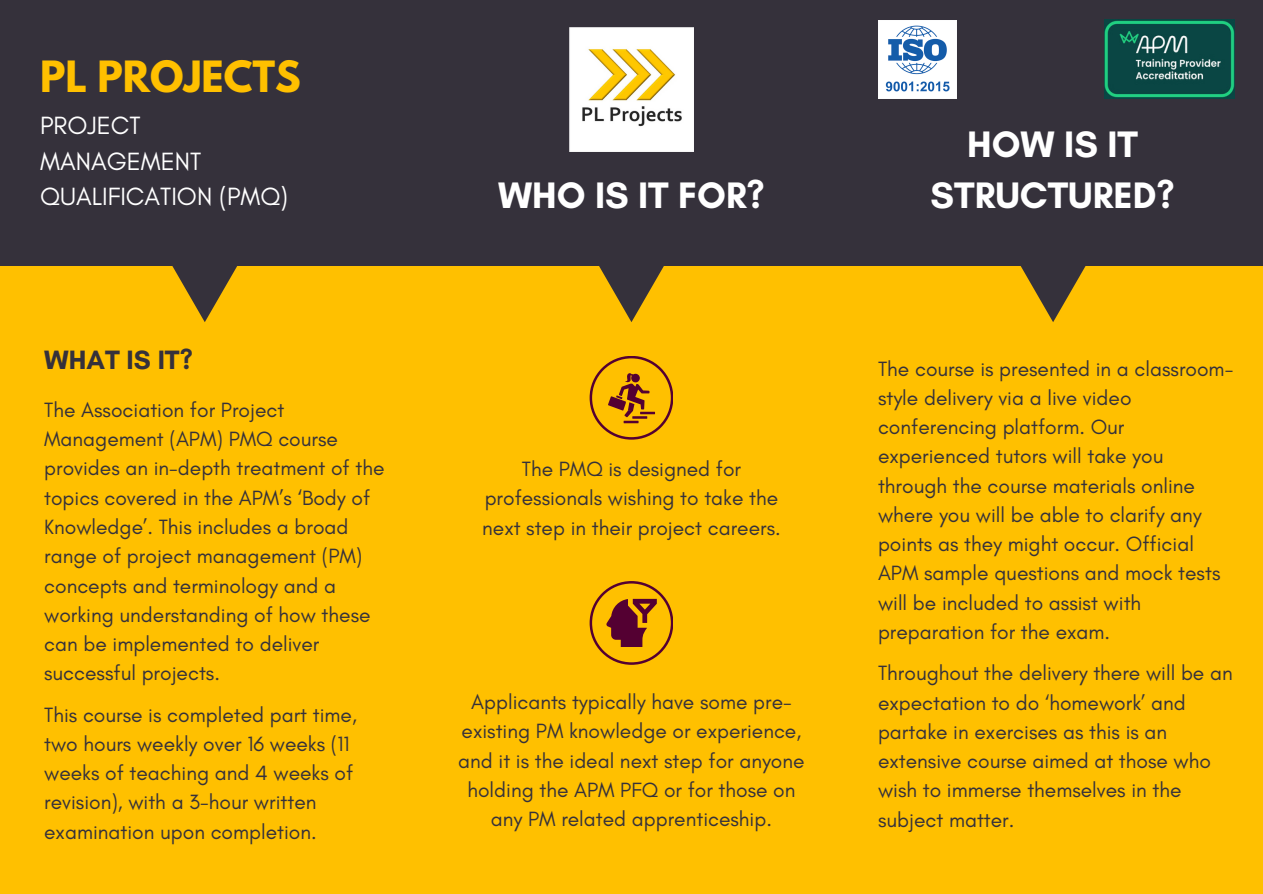
<style>
.page{position:relative;width:1263px;height:894px;background:#fff}
.page>*{position:absolute;margin:0;border:0;box-sizing:border-box;transform-origin:0 0}
.t1{font:700 38.1px "League Spartan";color:#ffc000}
.t2{font:700 37.5px/51.8px "Glacial Indifference";color:#fff;text-align:center}
.t3{font:700 27px "Glacial Indifference";color:#35313b}
.t4{font:25.35px/35.5px "Glacial Indifference";color:#fff}
.t5{font:21px/29.2px "Glacial Indifference";color:#35313b}
</style>
<div class="page">
<div style="left:0;top:0;width:1263px;height:893px;background:#ffc000"></div>
<div style="left:0;top:0;width:1263px;height:266px;background:#35313b"></div>
<svg style="left:172px;top:266px;width:65px;height:56px"></svg>
<svg style="left:569px;top:136px;width:125px;height:186px"></svg>
<svg style="left:1020px;top:266px;width:66px;height:56px"></svg>
<svg style="left:590px;top:356px;width:83px;height:83px"></svg>
<svg style="left:590px;top:581px;width:83px;height:83px"></svg>
<img style="left:570px;top:27px;width:123px;height:124px">
<img style="left:1105px;top:20px;width:129px;height:78px">
<img style="left:878px;top:20px;width:79px;height:79px">
<h2 class="t1" style="left:40px;top:57px;width:262px">PL PROJECTS</h2>
<h2 class="t4" style="left:40px;top:107px;width:249px">PROJECT<br>MANAGEMENT<br>QUALIFICATION (PMQ)</h2>
<h3 class="t3" style="left:44px;top:343px;width:150px">WHAT IS IT?</h3>
<p class="t5" style="left:44px;top:395px;width:342px">The Association for Project<br>Management (APM) PMQ course provides an in-depth treatment of the topics covered in the APM’s ‘Body of<br>Knowledge’. This includes a broad range of project management (PM) concepts and terminology and a working understanding of how these can be implemented to deliver successful projects.</p>
<h1 class="t5" style="left:44px;top:699px;width:314px">This course is completed part time, two hours weekly over 16 weeks (11 weeks of teaching and 4 weeks of revision), with a 3-hour written examination upon completion.</h1>
<p class="t2" style="left:498px;top:169px;width:268px">WHO IS IT FOR?</p>
<p class="t5" style="left:482px;top:454px;width:300px;text-align:center">The PMQ is designed for professionals wishing to take the next step in their project careers.</p>
<h1 class="t5" style="left:458px;top:687px;width:348px;text-align:center">Applicants typically have some pre&shy;existing PM knowledge or experience, and it is the ideal next step for anyone holding the APM PFQ or for those on any PM related apprenticeship.</h1>
<p class="t2" style="left:931px;top:118px;width:246px">HOW IS IT<br>STRUCTURED?</p>
<p class="t5" style="left:878px;top:353px;width:357px">The course is presented in a classroom&shy;style delivery via a live video conferencing platform. Our experienced tutors will take you through the course materials online where you will be able to clarify any points as they might occur. Official APM sample questions and mock tests will be included to assist with preparation for the exam.</p>
<p class="t5" style="left:878px;top:658px;width:356px">Throughout the delivery there will be an expectation to do ‘homework’ and partake in exercises as this is an extensive course aimed at those who wish to immerse themselves in the subject matter.</p>
</div>
